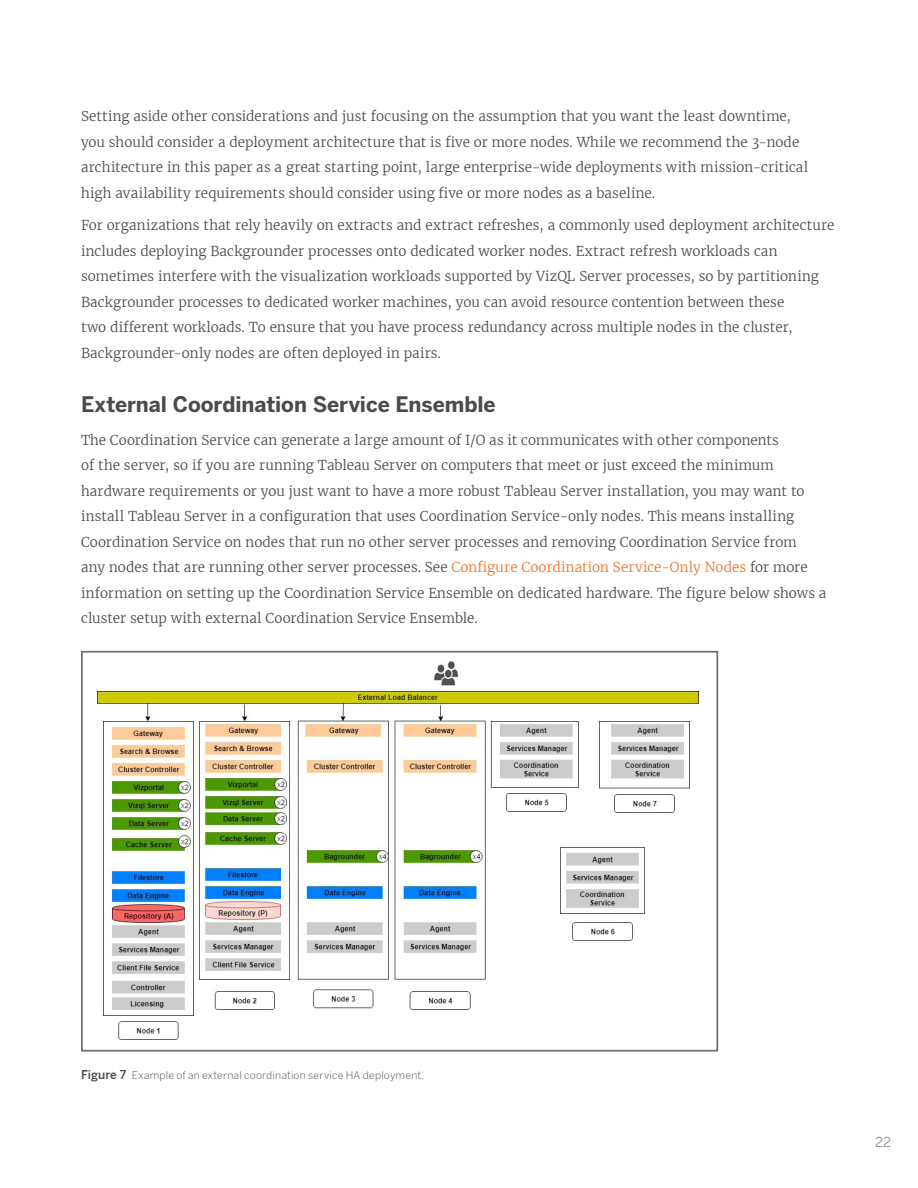
<style>
.page{position:relative;width:918px;height:1188px;background:#fff}
.page>*{position:absolute;margin:0;border:0;box-sizing:border-box;transform-origin:0 0}
.t1{font:700 21px "Benton Sans";color:#4b4b4b}
.t2{font:300 13.5px/25.5px "Merriweather";letter-spacing:.005em;color:#4b4b4b}
.t3{font:13.5px "Benton Sans";color:#9b9b9b}
.t4{font:300 10.5px "Benton Sans";letter-spacing:.02em;color:#4b4b4b}
.s1{color:#e8762c}
.s2{font-weight:500;font-size:12px}
</style>
<div class="page">
<img style="left:98px;top:661px;width:600px;height:379px">
<div style="left:81px;top:651px;width:637px;height:401px;border:2px solid #6f6f6f"></div>
<p class="t2" style="left:81px;top:103px;width:729px">Setting aside other considerations and just focusing on the assumption that you want the least downtime, you should consider a deployment architecture that is five or more nodes. While we recommend the 3-node architecture in this paper as a great starting point, large enterprise-wide deployments with mission-critical high availability requirements should consider using five or more nodes as a baseline.</p>
<p class="t2" style="left:81px;top:212px;width:755px">For organizations that rely heavily on extracts and extract refreshes, a commonly used deployment architecture includes deploying Backgrounder processes onto dedicated worker nodes. Extract refresh workloads can sometimes interfere with the visualization workloads supported by VizQL Server processes, so by partitioning Backgrounder processes to dedicated worker machines, you can avoid resource contention between these<br>two different workloads. To ensure that you have process redundancy across multiple nodes in the cluster, Backgrounder-only nodes are often deployed in pairs.</p>
<h1 class="t1" style="left:81px;top:391px;width:416px">External Coordination Service Ensemble</h1>
<p class="t2" style="left:81px;top:427px;width:747px">The Coordination Service can generate a large amount of I/O as it communicates with other components<br>of the server, so if you are running Tableau Server on computers that meet or just exceed the minimum hardware requirements or you just want to have a more robust Tableau Server installation, you may want to install Tableau Server in a configuration that uses Coordination Service-only nodes. This means installing Coordination Service on nodes that run no other server processes and removing Coordination Service from<br>any nodes that are running other server processes. See <span class="s1">Configure Coordination Service-Only Nodes</span> for more information on setting up the Coordination Service Ensemble on dedicated hardware. The figure below shows a cluster setup with external Coordination Service Ensemble.</p>
<p class="t4" style="left:81px;top:1069px;width:345px"><span class="s2">Figure 7</span> Example of an external coordination service HA deployment.</p>
<p class="t3" style="left:875px;top:1134px;width:17px">22</p>
</div>
